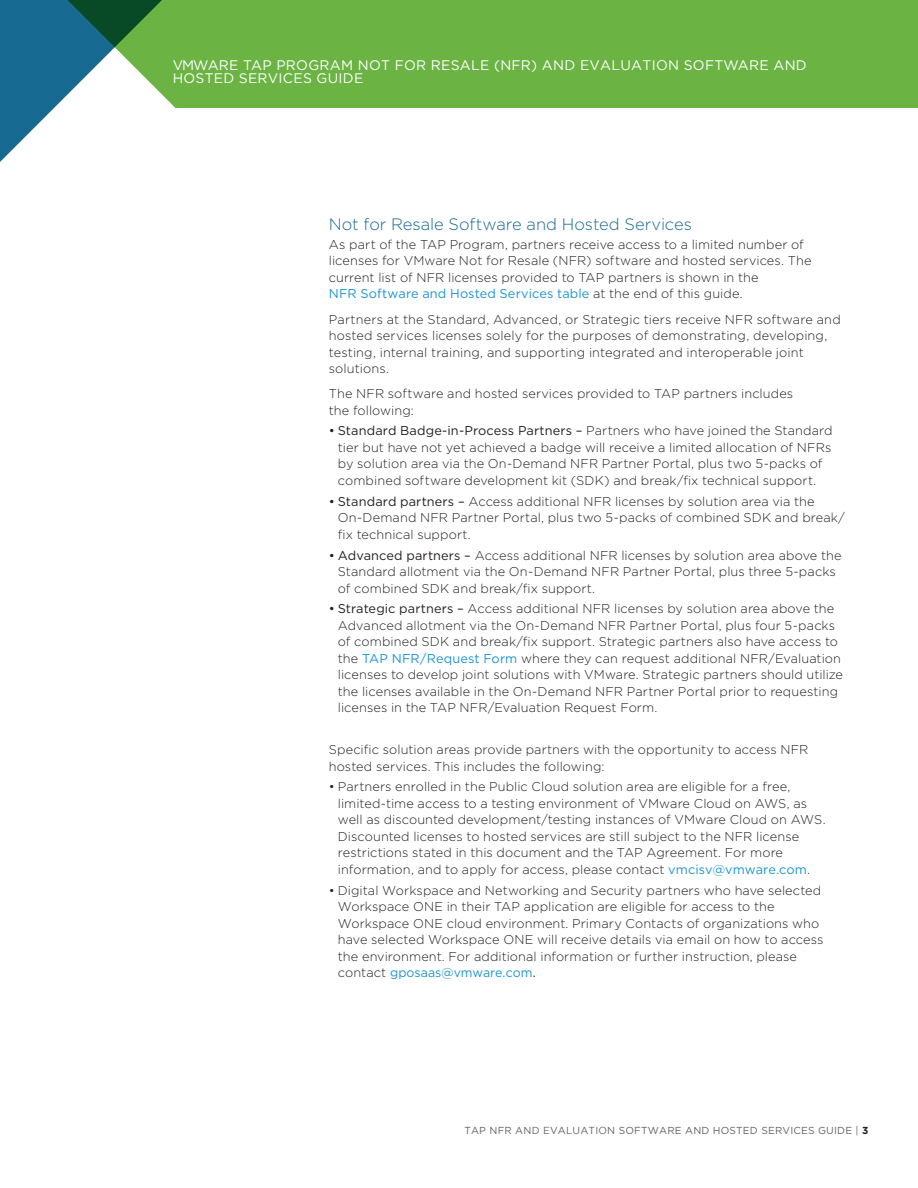
<style>
.page{position:relative;width:918px;height:1188px;background:#fff}
.page>*{position:absolute;margin:0;border:0;box-sizing:border-box;transform-origin:0 0}
._5a_SUBHEAD-1{font:300 16.5px "Gotham";color:#176a92}
.t1{font:13.8px/13px "Gotham";letter-spacing:.02em;color:#fff}
._3a_BODY_TEXT{font:300 12.75px/16.5px "Gotham";letter-spacing:.005em;color:#231f20}
.FOLIO-BOTTOM-GRAY{font:10.2px "Gotham";letter-spacing:.02em;color:#636265}
.s1{font-weight:400;color:#1c94d2}
.s2{font-weight:400}
.s3{font-weight:700;color:#231f20}
</style>
<div class="page">
<div style="left:176px;top:0;width:742px;height:108px;background:#6bb444"></div>
<svg style="left:0;top:0;width:176px;height:162px"></svg>
<p class="t1" style="left:173px;top:58px;width:636px">VMWARE TAP PROGRAM NOT FOR RESALE (NFR) AND EVALUATION SOFTWARE AND<br>HOSTED SERVICES GUIDE</p>
<p class="_5a_SUBHEAD-1" style="left:329px;top:214px;width:365px">Not for Resale Software and Hosted Services</p>
<p class="_3a_BODY_TEXT" style="left:329px;top:236px;width:484px">As part of the TAP Program, partners receive access to a limited number of licenses for VMware Not for Resale (NFR) software and hosted services. The current list of NFR licenses provided to TAP partners is shown in the<br><span class="s1">NFR Software and Hosted Services table</span> at the end of this guide.</p>
<p class="_3a_BODY_TEXT" style="left:329px;top:310px;width:513px">Partners at the Standard, Advanced, or Strategic tiers receive NFR software and hosted services licenses solely for the purposes of demonstrating, developing, testing, internal training, and supporting integrated and interoperable joint solutions.</p>
<p class="_3a_BODY_TEXT" style="left:329px;top:385px;width:466px">The NFR software and hosted services provided to TAP partners includes the following:</p>
<p class="_3a_BODY_TEXT" style="left:338px;top:422px;width:496px;text-indent:-9px"><span class="s2">• Standard Badge-in-Process Partners –</span> Partners who have joined the Standard tier but have not yet achieved a badge will receive a limited allocation of NFRs by solution area via the On-Demand NFR Partner Portal, plus two 5-packs of combined software development kit (SDK) and break/fix technical support.</p>
<p class="_3a_BODY_TEXT" style="left:338px;top:493px;width:509px;text-indent:-9px"><span class="s2">• Standard partners –</span> Access additional NFR licenses by solution area via the<br>On-Demand NFR Partner Portal, plus two 5-packs of combined SDK and break/ fix technical support.</p>
<p class="_3a_BODY_TEXT" style="left:338px;top:547px;width:505px;text-indent:-9px"><span class="s2">• Advanced partners –</span> Access additional NFR licenses by solution area above the<br>Standard allotment via the On-Demand NFR Partner Portal, plus three 5-packs of combined SDK and break/fix support.</p>
<p class="_3a_BODY_TEXT" style="left:338px;top:600px;width:507px;text-indent:-9px"><span class="s2">• Strategic partners –</span> Access additional NFR licenses by solution area above the Advanced allotment via the On-Demand NFR Partner Portal, plus four 5-packs of combined SDK and break/fix support. Strategic partners also have access to the <span class="s1">TAP NFR/Request Form</span> where they can request additional NFR/Evaluation licenses to develop joint solutions with VMware. Strategic partners should utilize the licenses available in the On-Demand NFR Partner Portal prior to requesting licenses in the TAP NFR/Evaluation Request Form.</p>
<p class="_3a_BODY_TEXT" style="left:329px;top:741px;width:481px">Specific solution areas provide partners with the opportunity to access NFR hosted services. This includes the following:</p>
<p class="_3a_BODY_TEXT" style="left:338px;top:778px;width:489px;text-indent:-9px">• Partners enrolled in the Public Cloud solution area are eligible for a free, limited-time access to a testing environment of VMware Cloud on AWS, as well as discounted development/testing instances of VMware Cloud on AWS.<br>Discounted licenses to hosted services are still subject to the NFR license restrictions stated in this document and the TAP Agreement. For more information, and to apply for access, please contact <span class="s1">vmcisv@vmware.com</span>.</p>
<p class="_3a_BODY_TEXT" style="left:338px;top:882px;width:487px;text-indent:-9px">• Digital Workspace and Networking and Security partners who have selected Workspace ONE in their TAP application are eligible for access to the Workspace ONE cloud environment. Primary Contacts of organizations who have selected Workspace ONE will receive details via email on how to access the environment. For additional information or further instruction, please contact <span class="s1">gposaas@vmware.com</span><span class="s2">.</span></p>
<p class="FOLIO-BOTTOM-GRAY" style="left:464px;top:1124px;width:406px">TAP NFR AND EVALUATION SOFTWARE AND HOSTED SERVICES GUIDE | <span class="s3">3</span></p>
</div>
